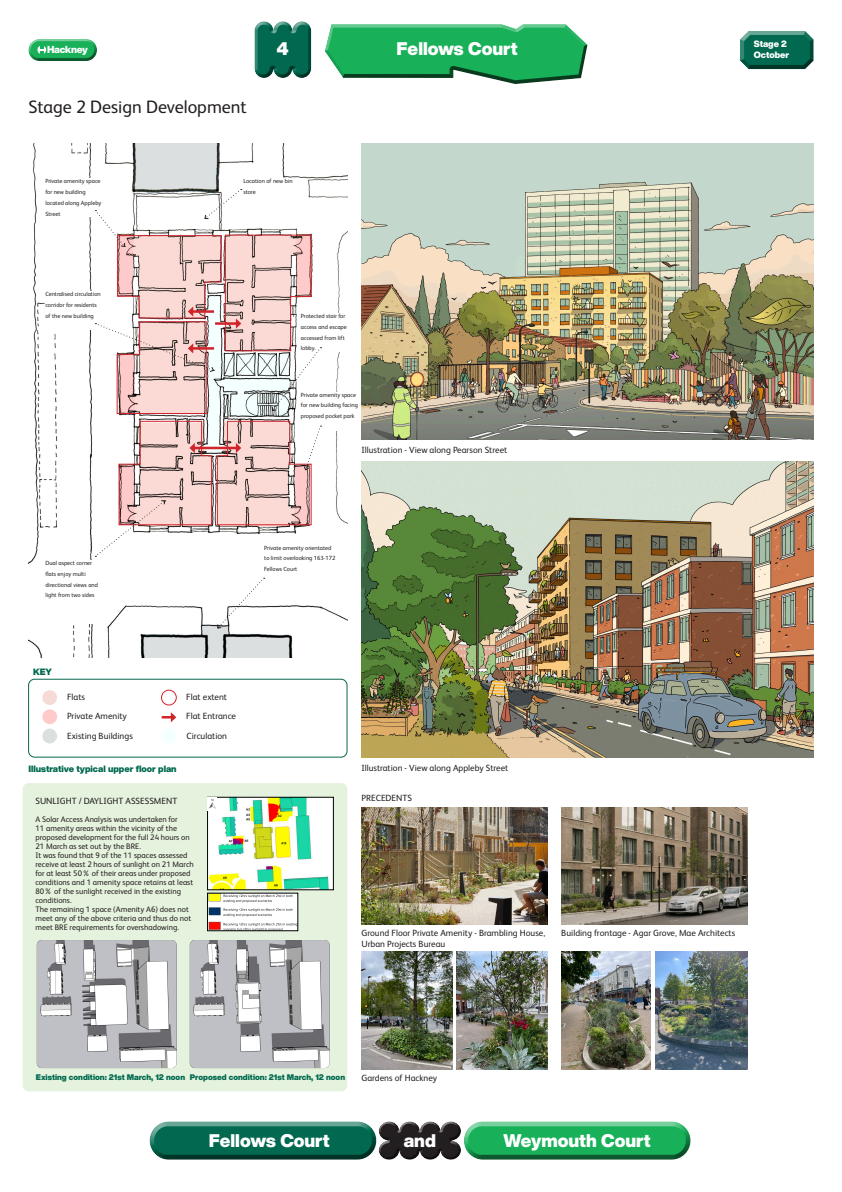
<style>
.page{position:relative;width:842px;height:1192px;background:#fff}
.page>*{position:absolute;margin:0;border:0;box-sizing:border-box;transform-origin:0 0}
.Text{font:900 18px "Helvetica Now Display";color:#fff}
.Intro{font:18px "FS Albert";color:#231f20}
.t1{font:900 10px "Helvetica Now Display";letter-spacing:-.03em;color:#fff}
.Intro-2{font:9px/10.8px "FS Albert";color:#231f20}
.t2{font:900 9px "Helvetica Now Display";color:#00694f}
.t3{font:900 9px/10.8px "Helvetica Now Display";color:#fff}
.Intro-3{font:8px/9px "FS Albert";color:#231f20}
.t4{font:900 8px "Helvetica Now Display";color:#00694f}
.t5{font:6px/10.8px "FS Albert";color:#231f20}
</style>
<div class="page">
<div style="left:739px;top:31px;width:75px;height:30px;background:#fff;opacity:.75"></div>
<div style="left:739px;top:39px;width:75px;height:31px;background:#231f20;opacity:.75"></div>
<div style="left:28px;top:38px;width:69px;height:17px;background:#fff;opacity:.75"></div>
<div style="left:28px;top:41px;width:69px;height:20px;background:#231f20;opacity:.75"></div>
<svg style="left:37px;top:45px;width:9px;height:9px"></svg>
<svg style="left:40px;top:44px;width:4px;height:12px"></svg>
<div style="left:149px;top:1121px;width:228px;height:28px;background:#fff;opacity:.75"></div>
<div style="left:149px;top:1125px;width:228px;height:35px;background:#231f20;opacity:.75"></div>
<div style="left:463px;top:1121px;width:228px;height:28px;background:#fff;opacity:.75"></div>
<div style="left:463px;top:1125px;width:228px;height:35px;background:#231f20;opacity:.75"></div>
<div style="left:378px;top:1121px;width:83px;height:33px;background:#fff;opacity:.75"></div>
<div style="left:378px;top:1123px;width:83px;height:37px;background:#231f20;opacity:.75"></div>
<img style="left:361px;top:808px;width:186px;height:117px">
<div style="left:23px;top:783px;width:324px;height:308px;background:#e5f2dd;border-radius:6px"></div>
<div style="left:324px;top:24px;width:264px;height:56px;background:#fff;opacity:.75"></div>
<div style="left:324px;top:44px;width:264px;height:41px;background:#231f20;opacity:.75"></div>
<div style="left:254px;top:22px;width:58px;height:56px;background:#231f20;opacity:.75"></div>
<img style="left:361px;top:952px;width:91px;height:117px">
<img style="left:457px;top:952px;width:90px;height:117px">
<img style="left:561px;top:952px;width:89px;height:117px">
<img style="left:655px;top:952px;width:92px;height:117px">
<img style="left:37px;top:940px;width:140px;height:128px">
<img style="left:28px;top:144px;width:319px;height:514px">
<img style="left:361px;top:144px;width:453px;height:295px">
<img style="left:361px;top:462px;width:453px;height:295px">
<div style="left:28px;top:679px;width:319px;height:78px;border:1px solid #08654d;border-radius:6px"></div>
<div style="left:42px;top:729px;width:15px;height:14px;background:#dbdfe0;border-radius:50%"></div>
<div style="left:162px;top:729px;width:14px;height:14px;background:#f4ffff;border-radius:50%"></div>
<div style="left:42px;top:709px;width:15px;height:15px;background:#fecbca;border-radius:50%"></div>
<div style="left:42px;top:690px;width:15px;height:15px;background:#f6dad6;border-radius:50%"></div>
<div style="left:161px;top:690px;width:16px;height:15px;border:1px solid #d1232a;border-radius:50%"></div>
<svg style="left:162px;top:712px;width:14px;height:10px"></svg>
<div style="left:243px;top:179px;width:58px;height:38px;background:#fff"></div>
<div style="left:45px;top:179px;width:58px;height:38px;background:#fff"></div>
<div style="left:301px;top:392px;width:57px;height:38px;background:#fff"></div>
<div style="left:301px;top:313px;width:57px;height:39px;background:#fff"></div>
<div style="left:45px;top:292px;width:58px;height:38px;background:#fff"></div>
<div style="left:45px;top:560px;width:58px;height:64px;background:#fff"></div>
<svg style="left:217px;top:578px;width:48px;height:51px"></svg>
<svg style="left:95px;top:189px;width:227px;height:368px"></svg>
<img style="left:561px;top:808px;width:186px;height:117px">
<img style="left:209px;top:799px;width:122px;height:89px">
<div style="left:207px;top:797px;width:126px;height:93px;border:1px solid #000"></div>
<img style="left:209px;top:895px;width:87px;height:34px">
<div style="left:207px;top:893px;width:91px;height:38px;border:1px solid #000"></div>
<img style="left:190px;top:940px;width:140px;height:128px">
<svg style="left:208px;top:798px;width:9px;height:12px"></svg>
<p class="t1" style="left:47px;top:43px;width:42px">Hackney</p>
<p class="t3" style="left:754px;top:39px;width:37px">Stage 2<br>October</p>
<p class="Text" style="left:277px;top:37px;width:14px">4</p>
<p class="Text" style="left:397px;top:37px;width:122px">Fellows Court</p>
<p class="Intro" style="left:28px;top:95px;width:220px">Stage 2 Design Development</p>
<p class="t5" style="left:45px;top:175px;width:58px">Private amenity space for new building located along Appleby<br>Street</p>
<p class="t5" style="left:45px;top:288px;width:57px">Centralised circulation corridor for residents of the new building</p>
<p class="t5" style="left:243px;top:175px;width:51px">Location of new bin store</p>
<p class="t5" style="left:301px;top:310px;width:47px">Protected stair for access and escape accessed from lift lobby.</p>
<p class="t5" style="left:301px;top:389px;width:59px">Private amenity space for new building facing proposed pocket park</p>
<p class="Intro-2" style="left:361px;top:444px;width:147px">Illustration - View along Pearson Street</p>
<p class="t5" style="left:45px;top:557px;width:54px">Dual aspect corner flats enjoy multi directional views and light from two sides</p>
<p class="t2" style="left:33px;top:665px;width:20px">KEY</p>
<p class="Intro-2" style="left:67px;top:691px;width:19px">Flats</p>
<p class="Intro-2" style="left:186px;top:691px;width:42px">Flat extent</p>
<p class="t5" style="left:264px;top:542px;width:73px">Private amenity orientated to limit overlooking 163-172<br>Fellows Court</p>
<p class="Intro-2" style="left:67px;top:710px;width:61px">Private Amenity</p>
<p class="Intro-2" style="left:186px;top:710px;width:51px">Flat Entrance</p>
<p class="Intro-2" style="left:67px;top:730px;width:67px">Existing Buildings</p>
<p class="Intro-2" style="left:186px;top:730px;width:42px">Circulation</p>
<p class="t2" style="left:28px;top:762px;width:150px">Illustrative typical upper floor plan</p>
<p class="Intro-2" style="left:35px;top:795px;width:143px">SUNLIGHT / DAYLIGHT ASSESSMENT</p>
<p class="Intro-3" style="left:35px;top:815px;width:156px">A Solar Access Analysis was undertaken for<br>11 amenity areas within the vicinity of the proposed development for the full 24 hours on 21 March as set out by the BRE.</p>
<p class="Intro-3" style="left:35px;top:851px;width:160px">It was found that 9 of the 11 spaces assessed receive at least 2 hours of sunlight on 21 March for at least 50% of their areas under proposed conditions and 1 amenity space retains at least 80% of the sunlight received in the existing conditions.</p>
<p class="Intro-3" style="left:35px;top:905px;width:157px">The remaining 1 space (Amenity A6) does not meet any of the above criteria and thus do not meet BRE requirements for overshadowing.</p>
<p class="Intro-2" style="left:361px;top:762px;width:148px">Illustration - View along Appleby Street</p>
<p class="Intro-2" style="left:361px;top:792px;width:52px">PRECEDENTS</p>
<p class="Intro-2" style="left:361px;top:927px;width:185px">Ground Floor Private Amenity - Brambling House,<br>Urban Projects Bureau</p>
<p class="Intro-2" style="left:561px;top:927px;width:175px">Building frontage - Agar Grove, Mae Architects</p>
<p class="t4" style="left:36px;top:1072px;width:151px">Existing condition: 21st March, 12 noon</p>
<p class="t4" style="left:190px;top:1072px;width:157px">Proposed condition: 21st March, 12 noon</p>
<p class="Intro-2" style="left:361px;top:1072px;width:77px">Gardens of Hackney</p>
<h1 class="Text" style="left:209px;top:1128px;width:122px">Fellows Court</h1>
<h1 class="Text" style="left:404px;top:1128px;width:34px">and</h1>
<h1 class="Text" style="left:504px;top:1128px;width:149px">Weymouth Court</h1>
</div>
